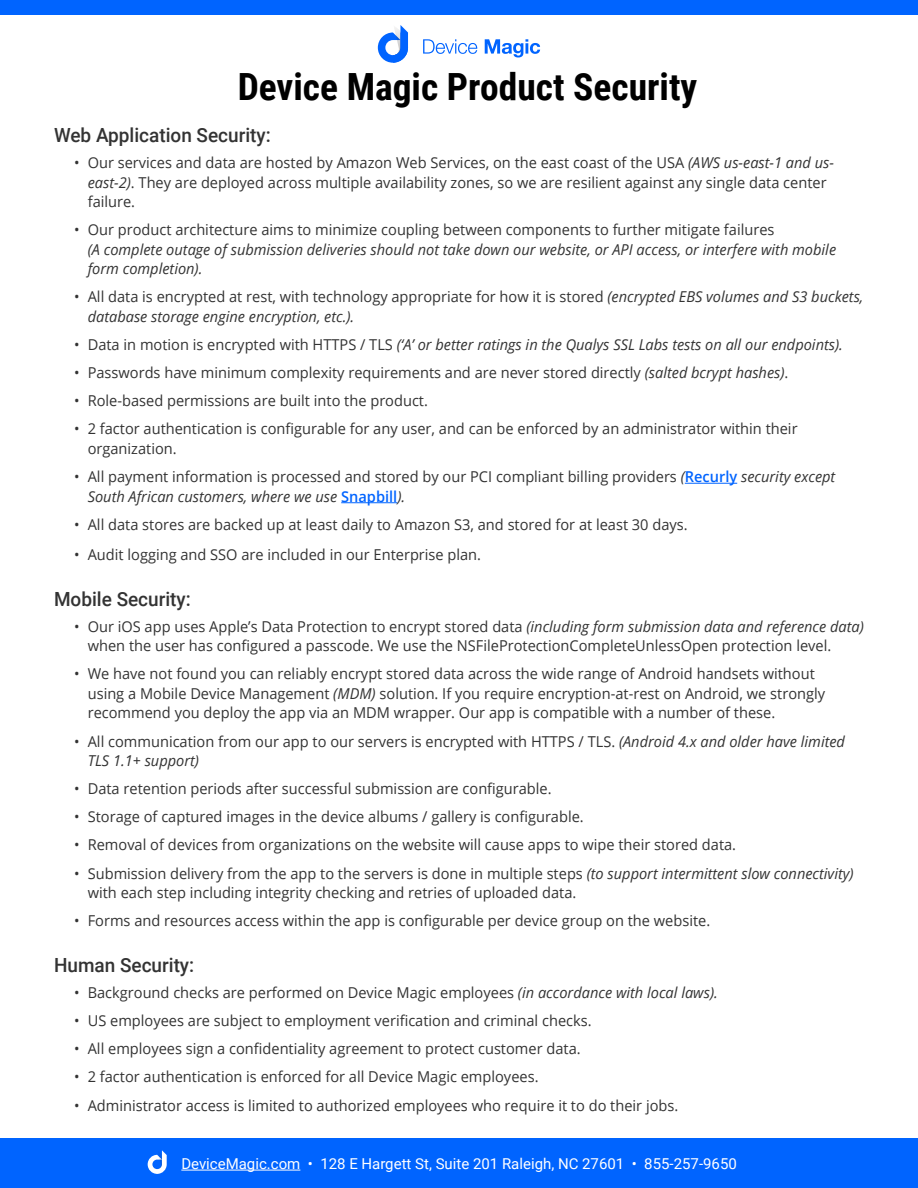
<style>
.page{position:relative;width:918px;height:1188px;background:#fff}
.page>*{position:absolute;margin:0;border:0;box-sizing:border-box;transform-origin:0 0}
.t1{font:700 37.5px "Roboto Condensed";color:#000}
.t2{font:500 19.5px "Roboto";color:#333}
.t3{font:15px/19.5px "Open Sans";color:#333}
.t4{font:italic 15px/19.5px "Open Sans";color:#333}
.t5{font:15px "Roboto";color:#fff}
.s1{font-style:italic}
.s2{font-style:normal}
.s3{font-weight:600;color:#0064ff}
</style>
<div class="page">
<hr style="left:685px;top:483px;width:52px;height:1px;background:#0064ff">
<hr style="left:341px;top:502px;width:56px;height:1px;background:#0064ff">
<div style="left:0;top:1138px;width:918px;height:50px;background:#0064ff"></div>
<hr style="left:181px;top:1170px;width:119px;height:1px;background:#fff">
<div style="left:0;top:0;width:918px;height:14px;background:#0064ff"></div>
<svg style="left:378px;top:25px;width:30px;height:38px"></svg>
<svg style="left:423px;top:39px;width:54px;height:15px"></svg>
<svg style="left:485px;top:39px;width:55px;height:18px"></svg>
<svg style="left:148px;top:1150px;width:19px;height:24px"></svg>
<h1 class="t1" style="left:238px;top:61px;width:461px">Device Magic Product Security</h1>
<h2 class="t2" style="left:54px;top:121px;width:218px">Web Application Security:</h2>
<p class="t3" style="left:88px;top:153px;width:748px;text-indent:-14px">• Our services and data are hosted by Amazon Web Services, on the east coast of the USA <span class="s1">(AWS us-east-1 and us&shy;east-2)</span>. They are deployed across multiple availability zones, so we are resilient against any single data center failure.</p>
<p class="t3" style="left:74px;top:220px;width:702px">• Our product architecture aims to minimize coupling between components to further mitigate failures</p>
<p class="t4" style="left:88px;top:239px;width:750px">(A complete outage of submission deliveries should not take down our website, or API access, or interfere with mobile form completion).</p>
<p class="t4" style="left:88px;top:287px;width:777px;text-indent:-14px"><span class="s2">• All data is encrypted at rest, with technology appropriate for how it is stored</span> (encrypted EBS volumes and S3 buckets, database storage engine encryption, etc.).</p>
<p class="t4" style="left:74px;top:334px;width:770px"><span class="s2">• Data in motion is encrypted with HTTPS / TLS</span> (‘A’ or better ratings in the Qualys SSL Labs tests on all our endpoints).</p>
<p class="t3" style="left:74px;top:363px;width:716px">• Passwords have minimum complexity requirements and are never stored directly <span class="s1">(salted bcrypt hashes)</span>.</p>
<p class="t3" style="left:74px;top:391px;width:355px">• Role-based permissions are built into the product.</p>
<p class="t3" style="left:88px;top:419px;width:711px;text-indent:-14px">• 2 factor authentication is configurable for any user, and can be enforced by an administrator within their organization.</p>
<p class="t3" style="left:88px;top:467px;width:749px;text-indent:-14px">• All payment information is processed and stored by our PCI compliant billing providers <span class="s1">(</span><span class="s3">Recurly</span> <span class="s1">security except<br>South African customers, where we use</span> <span class="s3">Snapbill</span><span class="s1">).</span></p>
<p class="t3" style="left:74px;top:514px;width:615px">• All data stores are backed up at least daily to Amazon S3, and stored for at least 30 days.</p>
<p class="t3" style="left:74px;top:544px;width:408px">• Audit logging and SSO are included in our Enterprise plan.</p>
<h2 class="t2" style="left:54px;top:585px;width:138px">Mobile Security:</h2>
<p class="t3" style="left:88px;top:616px;width:778px;text-indent:-14px">• Our iOS app uses Apple’s Data Protection to encrypt stored data <span class="s1">(including form submission data and reference data) </span>when the user has configured a passcode. We use the NSFileProtectionCompleteUnlessOpen protection level.</p>
<p class="t3" style="left:88px;top:664px;width:739px;text-indent:-14px">• We have not found you can reliably encrypt stored data across the wide range of Android handsets without using a Mobile Device Management <span class="s1">(MDM)</span> solution. If you require encryption-at-rest on Android, we strongly recommend you deploy the app via an MDM wrapper. Our app is compatible with a number of these.</p>
<p class="t3" style="left:88px;top:731px;width:759px;text-indent:-14px">• All communication from our app to our servers is encrypted with HTTPS / TLS. <span class="s1">(Android 4.x and older have limited<br>TLS 1.1+ support)</span></p>
<p class="t3" style="left:74px;top:779px;width:479px">• Data retention periods after successful submission are configurable.</p>
<p class="t3" style="left:74px;top:807px;width:511px">• Storage of captured images in the device albums / gallery is configurable.</p>
<p class="t3" style="left:74px;top:835px;width:663px">• Removal of devices from organizations on the website will cause apps to wipe their stored data.</p>
<p class="t3" style="left:88px;top:863px;width:767px;text-indent:-14px">• Submission delivery from the app to the servers is done in multiple steps <span class="s1">(to support intermittent slow connectivity) </span>with each step including integrity checking and retries of uploaded data.</p>
<p class="t3" style="left:74px;top:911px;width:638px">• Forms and resources access within the app is configurable per device group on the website.</p>
<h2 class="t2" style="left:54px;top:951px;width:142px">Human Security:</h2>
<p class="t3" style="left:74px;top:982px;width:645px">• Background checks are performed on Device Magic employees <span class="s1">(in accordance with local laws).</span></p>
<p class="t3" style="left:74px;top:1011px;width:519px">• US employees are subject to employment verification and criminal checks.</p>
<p class="t3" style="left:74px;top:1039px;width:508px">• All employees sign a confidentiality agreement to protect customer data.</p>
<p class="t3" style="left:74px;top:1067px;width:466px">• 2 factor authentication is enforced for all Device Magic employees.</p>
<p class="t3" style="left:74px;top:1095px;width:606px">• Administrator access is limited to authorized employees who require it to do their jobs.</p>
<p class="t5" style="left:181px;top:1153px;width:557px">DeviceMagic.com • 128 E Hargett St, Suite 201 Raleigh, NC 27601 • 855-257-9650</p>
</div>
